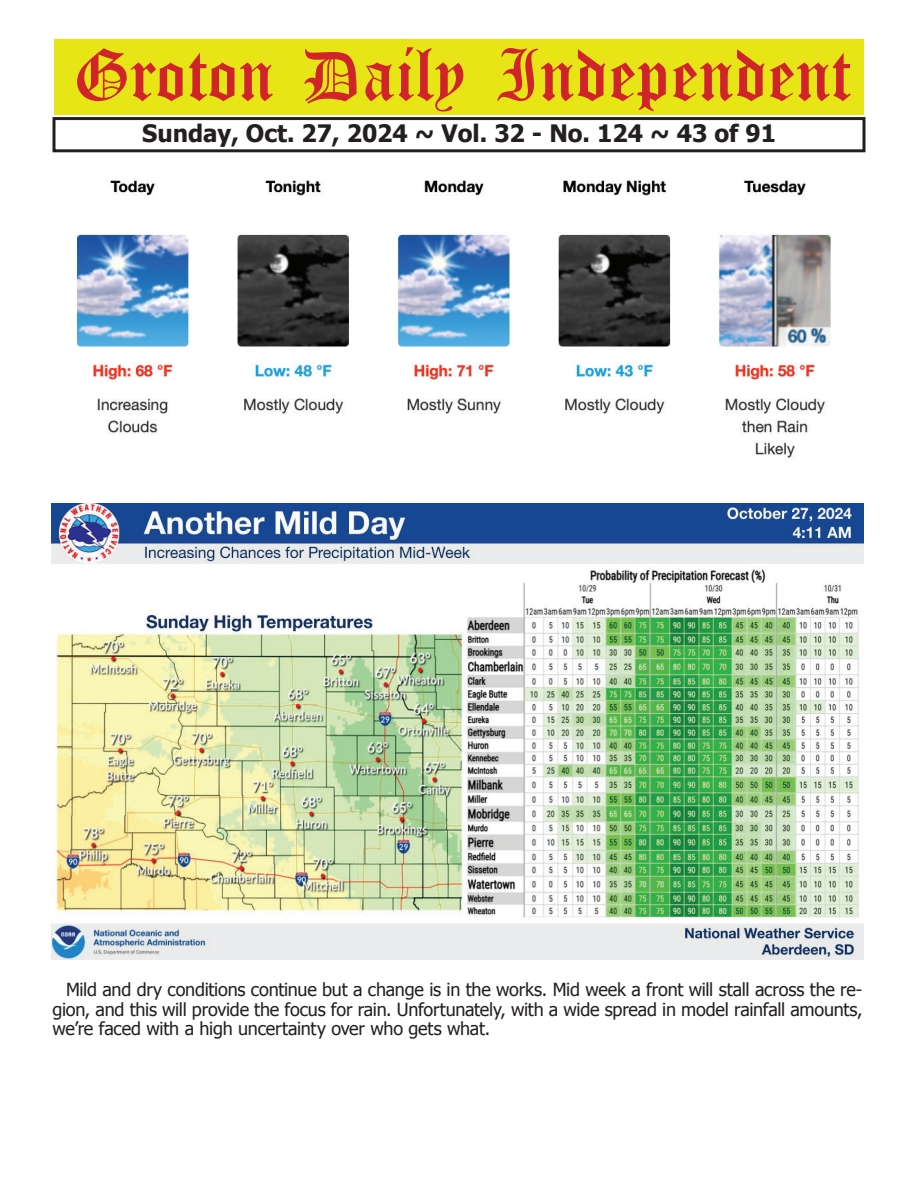
<style>
.page{position:relative;width:918px;height:1188px;background:#fff}
.page>*{position:absolute;margin:0;border:0;box-sizing:border-box;transform-origin:0 0}
.t1{font:54px "Old English Five";color:#d1232a}
.t2{font:700 24px "Tahoma";color:#231f20}
.t3{font:18px/19.5px "Tahoma";letter-spacing:-.015em;color:#231f20;text-align:justify}
</style>
<div class="page">
<div style="left:52px;top:117px;width:814px;height:35px;border:3px solid #231f20"></div>
<div style="left:54px;top:40px;width:810px;height:75px;background:#e7e515"></div>
<img style="left:77px;top:180px;width:754px;height:278px">
<img style="left:52px;top:503px;width:811px;height:457px">
<h1 class="t1" style="left:73px;top:50px;width:779px">Groton Daily Independent</h1>
<h2 class="t2" style="left:142px;top:116px;width:635px">Sunday, Oct. 27, 2024 ~ Vol. 32 - No. 124 ~ 43 of 91</h2>
<p class="t3" style="left:52px;top:979px;width:812px;text-indent:14px">Mild and dry conditions continue but a change is in the works. Mid week a front will stall across the re&shy;gion, and this will provide the focus for rain. Unfortunately, with a wide spread in model rainfall amounts, we’re faced with a high uncertainty over who gets what.</p>
</div>
